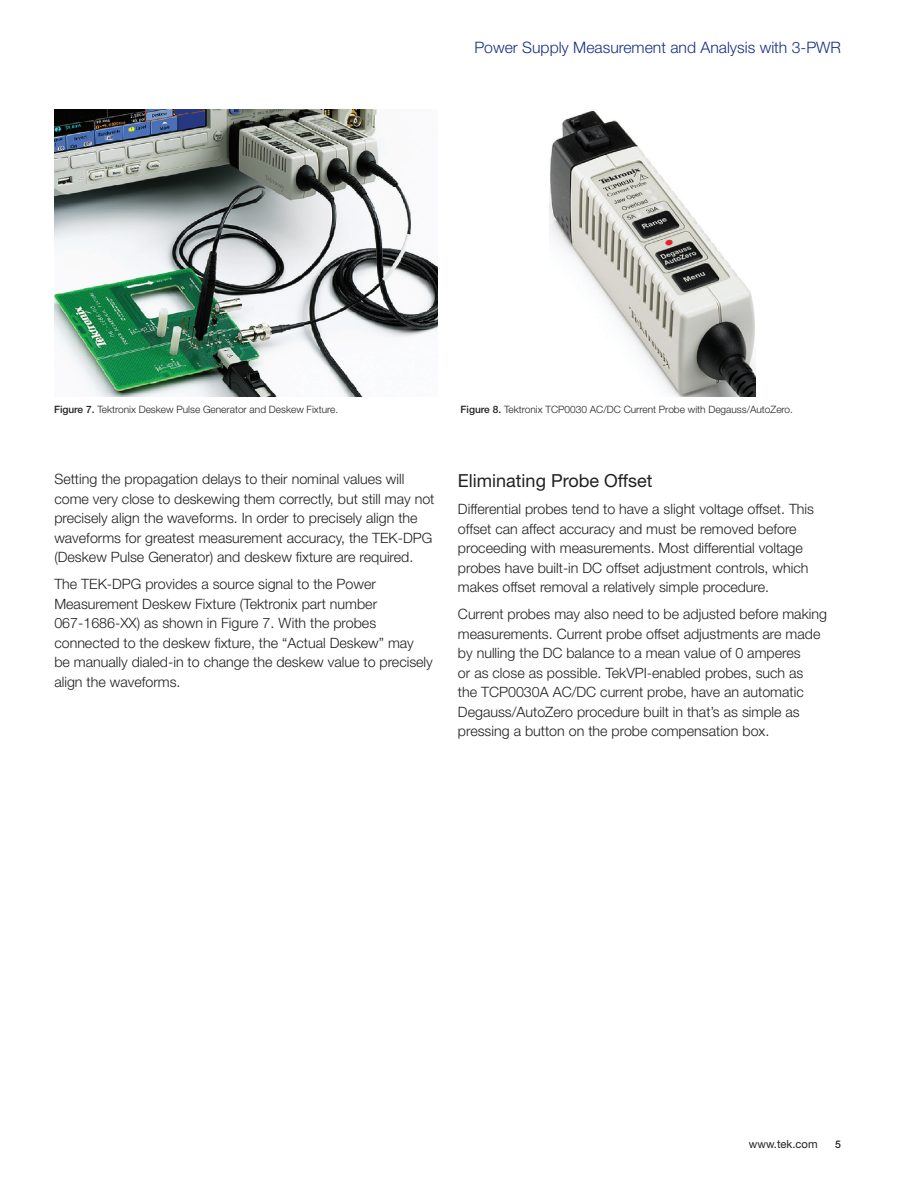
<style>
.page{position:relative;width:918px;height:1188px;background:#fff}
.page>*{position:absolute;margin:0;border:0;box-sizing:border-box;transform-origin:0 0}
.Heading_2{font:18px "Helvetica Neue";color:#231f20}
.t1{font:300 15.75px "Helvetica Neue";color:#183181}
.Body_-_regular{font:300 14.25px/19.5px "Helvetica Neue";color:#231f20}
.t2{font:11.25px "Helvetica Neue";color:#231f20}
.t3{font:500 10.5px "Helvetica Neue";color:#231f20}
.t4{font:300 10.2px "Helvetica Neue";color:#231f20}
.s1{font-weight:500}
</style>
<div class="page">
<img style="left:54px;top:109px;width:383px;height:288px">
<img style="left:549px;top:110px;width:206px;height:287px">
<p class="t1" style="left:474px;top:37px;width:368px">Power Supply Measurement and Analysis with 3-PWR</p>
<p class="t4" style="left:54px;top:404px;width:286px"><span class="s1">Figure 7.</span> Tektronix Deskew Pulse Generator and Deskew Fixture.</p>
<p class="t4" style="left:461px;top:404px;width:334px"><span class="s1">Figure 8.</span> Tektronix TCP0030 AC/DC Current Probe with Degauss/AutoZero.</p>
<p class="Body_-_regular" style="left:54px;top:469px;width:382px">Setting the propagation delays to their nominal values will come very close to deskewing them correctly, but still may not precisely align the waveforms. In order to precisely align the waveforms for greatest measurement accuracy, the TEK-DPG (Deskew Pulse Generator) and deskew fixture are required.</p>
<p class="Body_-_regular" style="left:54px;top:574px;width:380px">The TEK-DPG provides a source signal to the Power Measurement Deskew Fixture (Tektronix part number 067-1686-XX) as shown in Figure 7. With the probes connected to the deskew fixture, the “Actual Deskew” may be manually dialed-in to change the deskew value to precisely align the waveforms.</p>
<p class="Heading_2" style="left:458px;top:470px;width:196px">Eliminating Probe Offset</p>
<p class="Body_-_regular" style="left:458px;top:499px;width:358px">Differential probes tend to have a slight voltage offset. This offset can affect accuracy and must be removed before proceeding with measurements. Most differential voltage probes have built-in DC offset adjustment controls, which makes offset removal a relatively simple procedure.</p>
<p class="Body_-_regular" style="left:458px;top:604px;width:371px">Current probes may also need to be adjusted before making measurements. Current probe offset adjustments are made by nulling the DC balance to a mean value of 0 amperes<br>or as close as possible. TekVPI-enabled probes, such as<br>the TCP0030A AC/DC current probe, have an automatic Degauss/AutoZero procedure built in that’s as simple as pressing a button on the probe compensation box.</p>
<p class="t2" style="left:749px;top:1138px;width:70px">www.tek.com</p>
<p class="t3" style="left:835px;top:1138px;width:7px">5</p>
</div>
